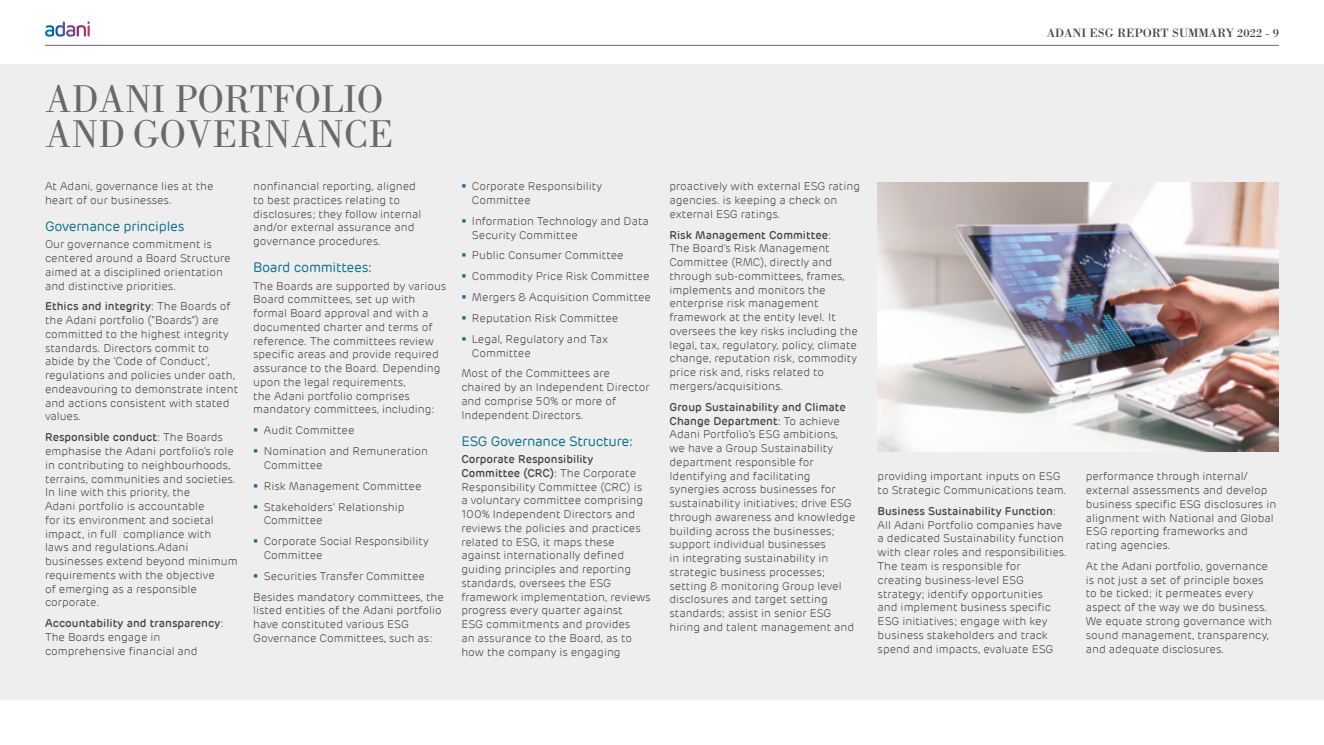
<style>
.page{position:relative;width:1324px;height:745px;background:#fff}
.page>*{position:absolute;margin:0;border:0;box-sizing:border-box;transform-origin:0 0}
.t1{font:40px/35px "Bodoni Std";color:#696969}
.t2{font:13.75px "Adani";letter-spacing:-.02em;color:#0c748d}
.t3{font:12.5px "Bodoni Std";color:#434343}
.t4{font:300 11.25px/13.8px "Adani";color:#434343}
.s1{font-weight:500}
</style>
<div class="page">
<div style="left:0;top:65px;width:1323px;height:634px;background:#eee"></div>
<img style="left:877px;top:182px;width:401px;height:269px">
<hr style="left:45px;top:45px;width:1233px;height:1px;background:#696969">
<img style="left:45px;top:21px;width:45px;height:16px">
<h1 class="t1" style="left:45px;top:82px;width:349px">ADANI PORTFOLIO<br>AND GOVERNANCE</h1>
<p class="t4" style="left:45px;top:180px;width:170px">At Adani, governance lies at the heart of our businesses.</p>
<p class="t2" style="left:45px;top:218px;width:141px">Governance principles</p>
<p class="t4" style="left:45px;top:238px;width:187px">Our governance commitment is centered around a Board Structure aimed at a disciplined orientation and distinctive priorities.</p>
<p class="t4" style="left:45px;top:300px;width:194px"><span class="s1">Ethics and integrity</span>: The Boards of the Adani portfolio (“Boards”) are committed to the highest integrity standards. Directors commit to abide by the ‘Code of Conduct’, regulations and policies under oath, endeavouring to demonstrate intent and actions consistent with stated values.</p>
<p class="t4" style="left:45px;top:430px;width:194px"><span class="s1">Responsible conduct</span>: The Boards emphasise the Adani portfolio’s role in contributing to neighbourhoods, terrains, communities and societies.<br>In line with this priority, the<br>Adani portfolio is accountable<br>for its environment and societal impact, in full compliance with laws and regulations.Adani businesses extend beyond minimum requirements with the objective<br>of emerging as a responsible corporate.</p>
<p class="t4" style="left:45px;top:616px;width:180px"><span class="s1">Accountability and transparency</span>:<br>The Boards engage in comprehensive financial and</p>
<p class="t4" style="left:253px;top:180px;width:170px">nonfinancial reporting, aligned to best practices relating to disclosures; they follow internal and/or external assurance and governance procedures.</p>
<p class="t2" style="left:253px;top:259px;width:120px">Board committees:</p>
<p class="t4" style="left:253px;top:279px;width:195px">The Boards are supported by various<br>Board committees, set up with formal Board approval and with a documented charter and terms of reference. The committees review specific areas and provide required assurance to the Board. Depending upon the legal requirements,<br>the Adani portfolio comprises mandatory committees, including:</p>
<p class="t4" style="left:264px;top:420px;width:166px;line-height:20.9px">Audit Committee<br>Nomination and Remuneration</p>
<p class="t4" style="left:264px;top:454px;width:159px;line-height:20.9px">Committee<br>Risk Management Committee<br>Stakeholders’ Relationship</p>
<p class="t4" style="left:264px;top:510px;width:167px;line-height:20.9px">Committee<br>Corporate Social Responsibility</p>
<p class="t4" style="left:264px;top:548px;width:60px">Committee</p>
<p class="t4" style="left:264px;top:569px;width:163px">Securities Transfer Committee</p>
<p class="t4" style="left:253px;top:590px;width:192px">Besides mandatory committees, the</p>
<p class="t4" style="left:253px;top:603px;width:190px">listed entities of the Adani portfolio have constituted various ESG<br>Governance Committees, such as:</p>
<p class="t4" style="left:472px;top:180px;width:132px">Corporate Responsibility<br>Committee</p>
<p class="t4" style="left:472px;top:214px;width:178px">Information Technology and Data<br>Security Committee</p>
<p class="t4" style="left:472px;top:245px;width:180px;line-height:20.9px">Public Consumer Committee<br>Commodity Price Risk Committee<br>Mergers &amp; Acquisition Committee<br>Reputation Risk Committee<br>Legal, Regulatory and Tax</p>
<p class="t4" style="left:461px;top:342px;width:150px;line-height:20.9px;text-indent:11px">Committee<br>Most of the Committees are</p>
<p class="t4" style="left:461px;top:380px;width:190px">chaired by an Independent Director and comprise 50% or more of<br>Independent Directors.</p>
<p class="t2" style="left:461px;top:432px;width:173px">ESG Governance Structure:</p>
<p class="t4" style="left:461px;top:452px;width:191px"><span class="s1">Corporate Responsibility<br>Committee (CRC)</span>: The Corporate<br>Responsibility Committee (CRC) is a voluntary committee comprising<br>100% Independent Directors and reviews the policies and practices related to ESG, it maps these against internationally defined guiding principles and reporting standards, oversees the ESG framework implementation, reviews progress every quarter against<br>ESG commitments and provides<br>an assurance to the Board, as to how the company is engaging</p>
<p class="t3" style="left:1046px;top:25px;width:233px">ADANI ESG REPORT SUMMARY 2022 - 9</p>
<p class="t4" style="left:669px;top:180px;width:192px">proactively with external ESG rating agencies. is keeping a check on external ESG ratings.</p>
<p class="t4" style="left:669px;top:228px;width:190px"><span class="s1">Risk Management Committee</span>:<br>The Board’s Risk Management<br>Committee (RMC), directly and through sub-committees, frames, implements and monitors the enterprise risk management framework at the entity level. It oversees the key risks including the legal, tax, regulatory, policy, climate change, reputation risk, commodity price risk and, risks related to mergers/acquisitions.</p>
<p class="t4" style="left:669px;top:400px;width:187px"><span class="s1">Group Sustainability and Climate<br>Change Department</span>: To achieve<br>Adani Portfolio’s ESG ambitions, we have a Group Sustainability department responsible for<br>Identifying and facilitating synergies across businesses for sustainability initiatives; drive ESG through awareness and knowledge building across the businesses; support individual businesses<br>in integrating sustainability in strategic business processes; setting &amp; monitoring Group level disclosures and target setting standards; assist in senior ESG hiring and talent management and</p>
<p class="t4" style="left:877px;top:469px;width:190px">providing important inputs on ESG to Strategic Communications team.</p>
<p class="t4" style="left:877px;top:504px;width:191px"><span class="s1">Business Sustainability Function</span>:<br>All Adani Portfolio companies have a dedicated Sustainability function with clear roles and responsibilities.<br>The team is responsible for creating business-level ESG strategy; identify opportunities<br>and implement business specific ESG initiatives; engage with key business stakeholders and track spend and impacts, evaluate ESG</p>
<p class="t4" style="left:1085px;top:469px;width:192px">performance through internal/ external assessments and develop business specific ESG disclosures in alignment with National and Global<br>ESG reporting frameworks and rating agencies.</p>
<p class="t4" style="left:1085px;top:559px;width:188px">At the Adani portfolio, governance is not just a set of principle boxes to be ticked; it permeates every aspect of the way we do business.<br>We equate strong governance with sound management, transparency, and adequate disclosures.</p>
</div>
